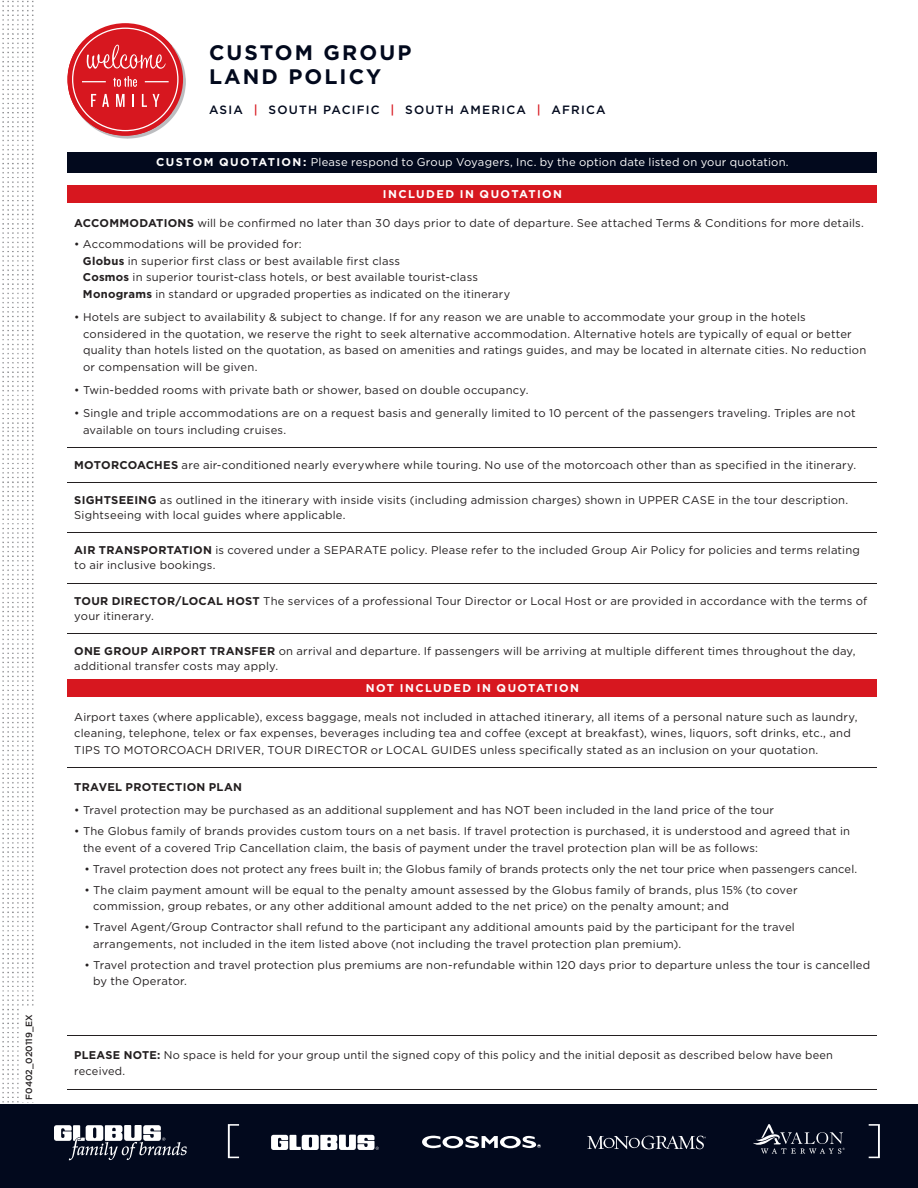
<style>
.page{position:relative;width:918px;height:1188px;background:#fff}
.page>*{position:absolute;margin:0;border:0;box-sizing:border-box;transform-origin:0 0}
.t1{font:700 21px/24px "Gotham";letter-spacing:.1em;color:#02091d}
.t2{font:500 12px "Gotham";letter-spacing:.1em;color:#02091d}
.t3{font:11.25px/16.5px "Gotham";letter-spacing:.02em;color:#231f20}
.t4{font:11.25px "Gotham";letter-spacing:.02em;color:#fff}
.t5{font:700 11.25px "Gotham";letter-spacing:.125em;color:#fff}
.t6{font:700 11.25px "Gotham";letter-spacing:.02em;color:#231f20}
.t7{font:500 9px "Gotham";color:#231f20}
.s1{color:#d7171f}
.s2{font-weight:700}
</style>
<div class="page">
<div style="left:68px;top:152px;width:810px;height:21px;background:#02091d"></div>
<div style="left:68px;top:185px;width:810px;height:18px;background:#d7171f"></div>
<hr style="left:68px;top:447px;width:810px;height:1px;background:#231f20">
<hr style="left:68px;top:482px;width:810px;height:1px;background:#231f20">
<hr style="left:68px;top:533px;width:810px;height:1px;background:#231f20">
<hr style="left:68px;top:583px;width:810px;height:1px;background:#231f20">
<hr style="left:68px;top:633px;width:810px;height:1px;background:#231f20">
<div style="left:68px;top:679px;width:810px;height:18px;background:#d7171f"></div>
<hr style="left:68px;top:767px;width:810px;height:1px;background:#231f20">
<hr style="left:68px;top:1036px;width:810px;height:1px;background:#231f20">
<hr style="left:68px;top:1089px;width:810px;height:1px;background:#231f20">
<div style="left:0;top:1105px;width:918px;height:83px;background:#02091d"></div>
<svg style="left:271px;top:1135px;width:108px;height:15px"></svg>
<svg style="left:422px;top:1136px;width:119px;height:12px"></svg>
<svg style="left:753px;top:1124px;width:92px;height:30px"></svg>
<svg style="left:587px;top:1136px;width:119px;height:13px"></svg>
<svg style="left:54px;top:1125px;width:133px;height:35px"></svg>
<img style="left:2px;top:0;width:32px;height:1102px">
<img style="left:102px;top:25px;width:83px;height:113px">
<div style="left:68px;top:23px;width:115px;height:113px;background:#d7171f;border-radius:50%"></div>
<svg style="left:68px;top:28px;width:111px;height:108px"></svg>
<svg style="left:228px;top:1124px;width:11px;height:34px"></svg>
<svg style="left:869px;top:1124px;width:11px;height:34px"></svg>
<div style="left:23px;top:1007px;width:12px;height:95px;background:#fff"></div>
<p class="t7" style="left:24px;top:1100px;width:87px;rotate:-90deg">F0402_020119_EX</p>
<h1 class="t1" style="left:209px;top:40px;width:204px">CUSTOM GROUP<br>LAND POLICY</h1>
<p class="t2" style="left:209px;top:103px;width:398px">ASIA <span class="s1">|</span> SOUTH PACIFIC <span class="s1">|</span> SOUTH AMERICA <span class="s1">|</span> AFRICA</p>
<p class="t4" style="left:156px;top:155px;width:634px"><span class="s2">CUSTOM QUOTATION:</span> Please respond to Group Voyagers, Inc. by the option date listed on your quotation.</p>
<p class="t5" style="left:383px;top:187px;width:181px">INCLUDED IN QUOTATION</p>
<p class="t3" style="left:74px;top:215px;width:791px"><span class="s2">ACCOMMODATIONS</span> will be confirmed no later than 30 days prior to date of departure. See attached Terms &amp; Conditions for more details.</p>
<p class="t3" style="left:83px;top:236px;width:429px;text-indent:-9px">• Accommodations will be provided for:<br><span class="s2">Globus</span> in superior first class or best available first class<br><span class="s2">Cosmos</span> in superior tourist-class hotels, or best available tourist-class <span class="s2">Monograms</span> in standard or upgraded properties as indicated on the itinerary</p>
<p class="t3" style="left:83px;top:309px;width:785px;text-indent:-9px">• Hotels are subject to availability &amp; subject to change. If for any reason we are unable to accommodate your group in the hotels considered in the quotation, we reserve the right to seek alternative accommodation. Alternative hotels are typically of equal or better quality than hotels listed on the quotation, as based on amenities and ratings guides, and may be located in alternate cities. No reduction or compensation will be given.</p>
<p class="t3" style="left:74px;top:382px;width:456px">• Twin-bedded rooms with private bath or shower, based on double occupancy.</p>
<p class="t3" style="left:83px;top:405px;width:774px;text-indent:-9px">• Single and triple accommodations are on a request basis and generally limited to 10 percent of the passengers traveling. Triples are not available on tours including cruises.</p>
<p class="t3" style="left:74px;top:457px;width:783px"><span class="s2">MOTORCOACHES</span> are air-conditioned nearly everywhere while touring. No use of the motorcoach other than as specified in the itinerary.</p>
<p class="t3" style="left:74px;top:493px;width:776px;line-height:15px"><span class="s2">SIGHTSEEING</span> as outlined in the itinerary with inside visits (including admission charges) shown in UPPER CASE in the tour description.<br>Sightseeing with local guides where applicable.</p>
<p class="t3" style="left:74px;top:543px;width:787px;line-height:15px"><span class="s2">AIR TRANSPORTATION</span> is covered under a SEPARATE policy. Please refer to the included Group Air Policy for policies and terms relating to air inclusive bookings.</p>
<p class="t3" style="left:74px;top:593px;width:795px;line-height:15px"><span class="s2">TOUR DIRECTOR/LOCAL HOST</span> The services of a professional Tour Director or Local Host or are provided in accordance with the terms of your itinerary.</p>
<p class="t3" style="left:74px;top:643px;width:783px;line-height:15px"><span class="s2">ONE GROUP AIRPORT TRANSFER</span> on arrival and departure. If passengers will be arriving at multiple different times throughout the day, additional transfer costs may apply.</p>
<p class="t5" style="left:366px;top:681px;width:215px">NOT INCLUDED IN QUOTATION</p>
<p class="t3" style="left:74px;top:709px;width:785px">Airport taxes (where applicable), excess baggage, meals not included in attached itinerary, all items of a personal nature such as laundry, cleaning, telephone, telex or fax expenses, beverages including tea and coffee (except at breakfast), wines, liquors, soft drinks, etc., and<br>TIPS TO MOTORCOACH DRIVER, TOUR DIRECTOR or LOCAL GUIDES unless specifically stated as an inclusion on your quotation.</p>
<p class="t6" style="left:74px;top:780px;width:169px">TRAVEL PROTECTION PLAN</p>
<p class="t3" style="left:74px;top:802px;width:701px">• Travel protection may be purchased as an additional supplement and has NOT been included in the land price of the tour</p>
<p class="t3" style="left:83px;top:823px;width:769px;text-indent:-9px">• The Globus family of brands provides custom tours on a net basis. If travel protection is purchased, it is understood and agreed that in the event of a covered Trip Cancellation claim, the basis of payment under the travel protection plan will be as follows:</p>
<p class="t3" style="left:84px;top:860px;width:774px">• Travel protection does not protect any frees built in; the Globus family of brands protects only the net tour price when passengers cancel.</p>
<p class="t3" style="left:93px;top:881px;width:706px;text-indent:-9px">• The claim payment amount will be equal to the penalty amount assessed by the Globus family of brands, plus 15% (to cover commission, group rebates, or any other additional amount added to the net price) on the penalty amount; and</p>
<p class="t3" style="left:93px;top:919px;width:703px;text-indent:-9px">• Travel Agent/Group Contractor shall refund to the participant any additional amounts paid by the participant for the travel arrangements, not included in the item listed above (not including the travel protection plan premium).</p>
<p class="t3" style="left:93px;top:957px;width:779px;text-indent:-9px">• Travel protection and travel protection plus premiums are non-refundable within 120 days prior to departure unless the tour is cancelled by the Operator.</p>
<p class="t3" style="left:74px;top:1047px;width:760px"><span class="s2">PLEASE NOTE:</span> No space is held for your group until the signed copy of this policy and the initial deposit as described below have been received.</p>
</div>
